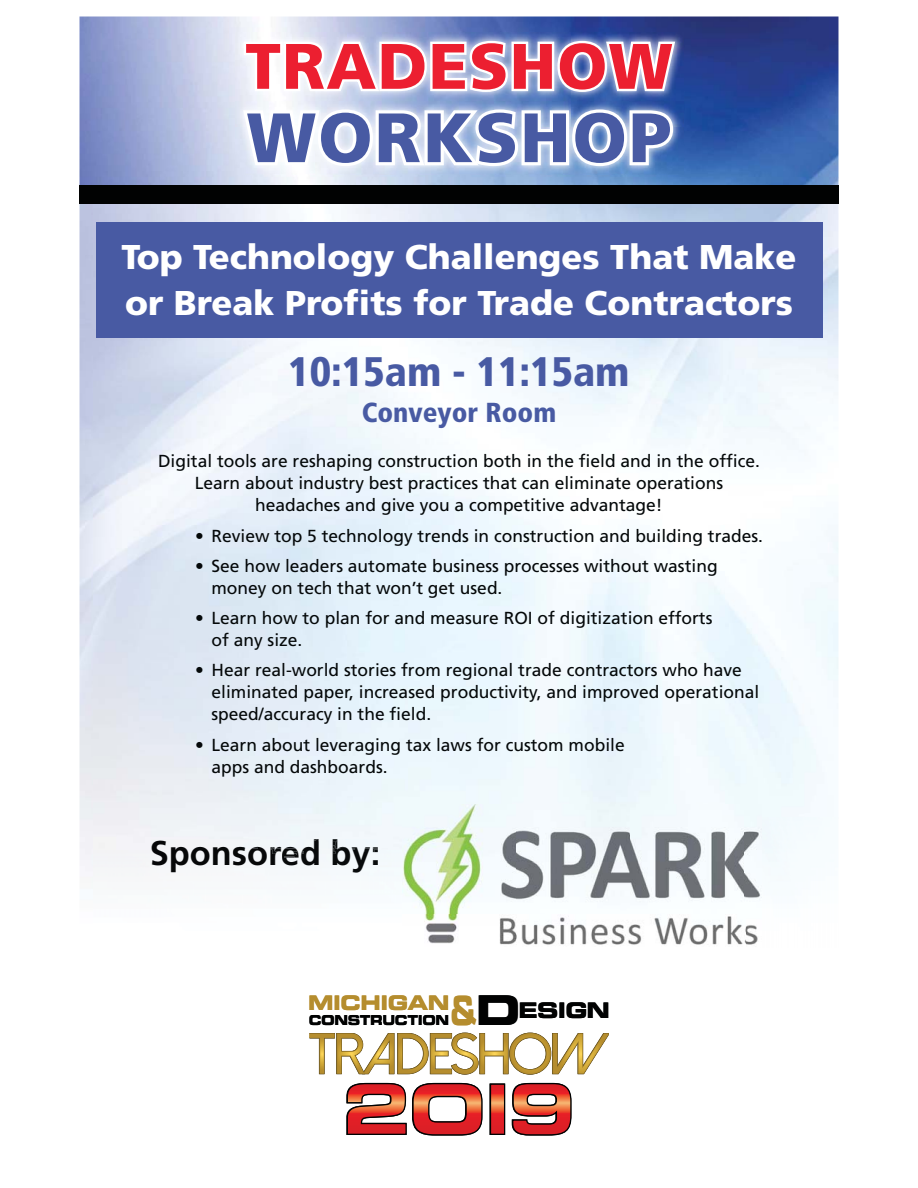
<style>
.page{position:relative;width:918px;height:1188px;background:#fff}
.page>*{position:absolute;margin:0;border:0;box-sizing:border-box;transform-origin:0 0}
.t1{font:900 69.6px "Frutiger";letter-spacing:.03em;color:#485aa3}
.t2{font:900 64.2px "Frutiger";letter-spacing:.02em;color:#ec1f30}
.t3{font:900 condensed 41.25px "Frutiger";color:#485aa3}
.t4{font:900 34.35px/45.8px "Frutiger";color:#fff}
.t5{font:700 34.35px "Frutiger";color:#070809}
.t6{font:900 condensed 27.45px "Frutiger";color:#485aa3}
.t7{font:21.45px "Eurostile Bold Extended Two";letter-spacing:-.025em;color:#010202;scale:.95 1}
.t8{font:20.1px "Eurostile Bold Extended Two";letter-spacing:-.01em;color:#b58d2e;scale:.94 1}
.t9{font:17.4px/22px "Frutiger";color:#040809}
.t10{font:13.65px "Eurostile Bold Extended Two";color:#010202;scale:.86 1}
.s1{color:#060708}
.s2{color:#07090a}
.s3{color:#080b0d}
.s4{color:#090c0d}
.s5{color:#090d0e}
.s6{color:#080b0c}
.s7{font-size:40.2px;color:#b58d2e}
.s8{font-size:41.1px}
</style>
<div class="page">
<img style="left:93px;top:204px;width:631px;height:322px">
<img style="left:724px;top:204px;width:115px;height:614px">
<img style="left:165px;top:873px;width:199px;height:44px">
<div style="left:152px;top:839px;width:226px;height:34px;background:#f4f7f9"></div>
<img style="left:402px;top:804px;width:359px;height:143px">
<img style="left:80px;top:16px;width:759px;height:169px">
<img style="left:235px;top:32px;width:448px;height:143px">
<svg style="left:241px;top:38px;width:316px;height:57px"></svg>
<div style="left:557px;top:41px;width:50px;height:51px;border:5px solid #fff;border-radius:50%"></div>
<div style="left:570px;top:50px;width:25px;height:33px;border:5px solid #fff;border-radius:50%"></div>
<svg style="left:603px;top:39px;width:75px;height:55px"></svg>
<svg style="left:239px;top:107px;width:85px;height:63px"></svg>
<div style="left:318px;top:110px;width:55px;height:56px;border:6px solid #fff;border-radius:50%"></div>
<div style="left:331px;top:119px;width:29px;height:38px;border:6px solid #fff;border-radius:50%"></div>
<svg style="left:372px;top:106px;width:200px;height:64px"></svg>
<div style="left:572px;top:110px;width:55px;height:56px;border:6px solid #fff;border-radius:50%"></div>
<div style="left:586px;top:119px;width:28px;height:38px;border:6px solid #fff;border-radius:50%"></div>
<svg style="left:626px;top:107px;width:50px;height:61px"></svg>
<div style="left:80px;top:185px;width:759px;height:19px;background:#010202"></div>
<svg style="left:309px;top:1033px;width:300px;height:42px"></svg>
<svg style="left:346px;top:1082px;width:226px;height:54px"></svg>
<div style="left:96px;top:223px;width:726px;height:115px;background:#485aa3"></div>
<h2 class="t2" style="left:245px;top:41px;width:429px">TRADESHOW</h2>
<h1 class="t1" style="left:247px;top:110px;width:426px">WORKSHOP</h1>
<h3 class="t4" style="left:121px;top:237px;width:677px">Top Technology Challenges That Make or Break Profits for Trade Contractors</h3>
<h3 class="t3" style="left:288px;top:355px;width:343px">10:15am - 11:15am</h3>
<h3 class="t6" style="left:362px;top:402px;width:196px">Conveyor Room</h3>
<p class="t9" style="left:158px;top:452px;width:603px;text-align:center">Digital tools are reshaping construction both in the field and in the office.<br>Learn about industry best practices that can eliminate operations headaches and give you a competitive advantage!</p>
<p class="t9" style="left:195px;top:526px;width:570px">• Review top 5 technology trends in construction and building trades.</p>
<p class="t9" style="left:212px;top:556px;width:508px;text-indent:-16px">• See how leaders automate business processes without wasting money on tech that won’t get used.</p>
<p class="t9" style="left:212px;top:608px;width:503px;text-indent:-16px">• Learn how to plan for and measure ROI of digitization efforts of any size.</p>
<p class="t9" style="left:212px;top:661px;width:549px;text-indent:-16px">• Hear real-world stories from regional trade contractors who have eliminated paper, increased productivity, and improved operational speed/accuracy in the field.</p>
<p class="t9" style="left:212px;top:735px;width:415px;text-indent:-16px">• Learn about leveraging tax laws for custom mobile apps and dashboards.</p>
<h3 class="t5" style="left:150px;top:839px;width:232px"><span class="s1">S</span>ponso<span class="s2">r</span><span class="s3">e</span><span class="s4">d</span> <span class="s5">b</span><span class="s6">y</span><span class="s5">:</span></h3>
<p class="t8" style="left:309px;top:996px;width:152px">MICHIGAN</p>
<p class="t10" style="left:309px;top:1016px;width:164px">CONSTRUCTION</p>
<p class="t7" style="left:451px;top:1003px;width:169px"><span class="s7">&amp;</span><span class="s8">D</span>ESIGN</p>
</div>
